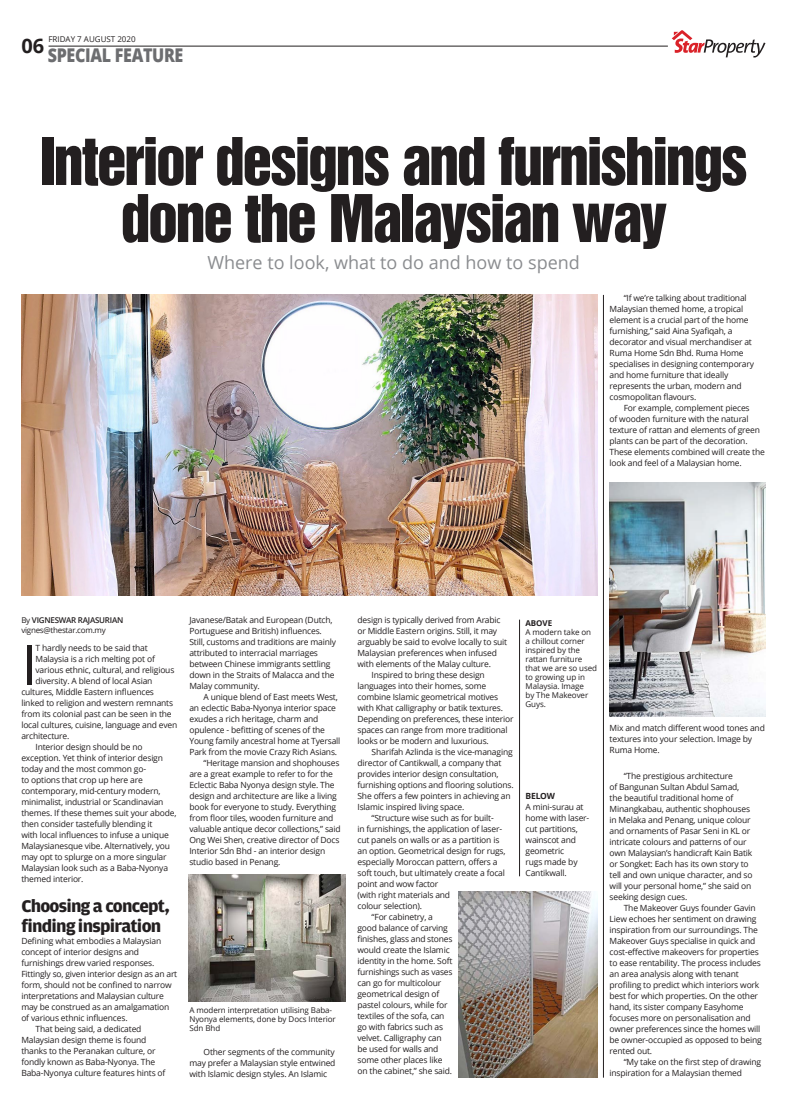
<style>
.page{position:relative;width:787px;height:1106px;background:#fff}
.page>*{position:absolute;margin:0;border:0;box-sizing:border-box;transform-origin:0 0}
.HD-62-HelveticaInser{font:60px/57px "Helvetica Inserat";letter-spacing:-.04em;color:#231f20;text-align:center}
.BT-10_5-Left-AdobeGa{font:54.7px "Open Sans";color:#231f20}
.t1{font:700 20px "Open Sans";color:#231f20}
.t2{font:800 18.9px "Open Sans";letter-spacing:-.02em;color:#6c6d70;scale:.85 1}
.BT-10_5-Left-AdobeGa-2{font:700 18px/20px "Amplitude";letter-spacing:-.04em;color:#231f20;scale:1.05 1}
.SF-OpenSansRegular20{font:18px "Open Sans";color:#8a8c8f}
.BT-10_5-Left-AdobeGa-3{font:8.5px/11px "Open Sans";letter-spacing:-.02em;color:#231f20}
.BT-10_5-Left-AdobeGa-4{font:700 8.5px "Open Sans";letter-spacing:-.02em;color:#231f20}
.t3{font:8px/9px "Open Sans";letter-spacing:-.01em;color:#231f20}
.t4{font:600 8px "Open Sans";letter-spacing:-.03em;color:#231f20}
.t5{font:8px "Open Sans";letter-spacing:-.03em;color:#231f20}
.t6{font:700 8px "Open Sans";letter-spacing:-.01em;color:#231f20}
.s1{font-weight:400}
</style>
<div class="page">
<hr style="left:49px;top:46px;width:619px;height:1px;background:#231f20">
<svg style="left:672px;top:30px;width:93px;height:28px"></svg>
<img style="left:609px;top:483px;width:156px;height:234px">
<img style="left:189px;top:874px;width:156px;height:127px">
<img style="left:21px;top:295px;width:576px;height:300px">
<img style="left:458px;top:891px;width:139px;height:186px">
<hr style="left:519px;top:619px;width:1px;height:257px;background:#231f20">
<hr style="left:603px;top:295px;width:1px;height:782px;background:#231f20">
<p class="t3" style="left:49px;top:35px;width:89px">FRIDAY 7 AUGUST 2020</p>
<p class="t1" style="left:21px;top:32px;width:24px">06</p>
<p class="t2" style="left:48px;top:41px;width:161px">SPECIAL FEATURE</p>
<p class="HD-62-HelveticaInser" style="left:40px;top:134px;width:709px">Interior designs and furnishings done the Malaysian way</p>
<p class="SF-OpenSansRegular20" style="left:207px;top:250px;width:374px">Where to look, what to do and how to spend</p>
<p class="BT-10_5-Left-AdobeGa-3" style="left:609px;top:292px;width:146px;text-indent:14px">“If we’re talking about traditional Malaysian themed home, a tropical element is a crucial part of the home furnishing,” said Aina Syafiqah, a decorator and visual merchandiser at Ruma Home Sdn Bhd. Ruma Home specialises in designing contemporary and home furniture that ideally represents the urban, modern and cosmopolitan flavours.</p>
<p class="BT-10_5-Left-AdobeGa-3" style="left:609px;top:402px;width:157px;text-indent:14px">For example, complement pieces<br>of wooden furniture with the natural texture of rattan and elements of green plants can be part of the decoration.<br>These elements combined will create the look and feel of a Malaysian home.</p>
<p class="t4" style="left:21px;top:614px;width:103px"><span class="s1">By</span> VIGNESWAR RAJASURIAN</p>
<p class="t5" style="left:21px;top:624px;width:86px">vignes@thestar.com.my</p>
<p class="BT-10_5-Left-AdobeGa" style="left:21px;top:627px;width:17px">I</p>
<p class="BT-10_5-Left-AdobeGa-3" style="left:36px;top:642px;width:114px">T hardly needs to be said that</p>
<p class="BT-10_5-Left-AdobeGa-3" style="left:36px;top:653px;width:121px">Malaysia is a rich melting pot of</p>
<p class="BT-10_5-Left-AdobeGa-3" style="left:36px;top:664px;width:140px">various ethnic, cultural, and religious</p>
<p class="BT-10_5-Left-AdobeGa-3" style="left:36px;top:675px;width:118px">diversity. A blend of local Asian</p>
<p class="BT-10_5-Left-AdobeGa-3" style="left:21px;top:686px;width:134px">cultures, Middle Eastern influences</p>
<p class="BT-10_5-Left-AdobeGa-3" style="left:21px;top:697px;width:153px">linked to religion and western remnants</p>
<p class="BT-10_5-Left-AdobeGa-3" style="left:21px;top:708px;width:152px">from its colonial past can be seen in the</p>
<p class="BT-10_5-Left-AdobeGa-3" style="left:21px;top:719px;width:157px">local cultures, cuisine, language and even</p>
<p class="BT-10_5-Left-AdobeGa-3" style="left:21px;top:730px;width:50px">architecture.</p>
<p class="BT-10_5-Left-AdobeGa-3" style="left:21px;top:741px;width:157px;text-indent:14px">Interior design should be no exception. Yet think of interior design today and the most common go-<br>to options that crop up here are contemporary, mid-century modern, minimalist, industrial or Scandinavian themes. If these themes suit your abode, then consider tastefully blending it<br>with local influences to infuse a unique Malaysianesque vibe. Alternatively, you may opt to splurge on a more singular Malaysian look such as a Baba-Nyonya themed interior.</p>
<p class="BT-10_5-Left-AdobeGa-2" style="left:21px;top:896px;width:143px">Choosing a concept, finding inspiration</p>
<p class="BT-10_5-Left-AdobeGa-3" style="left:21px;top:935px;width:157px">Defining what embodies a Malaysian concept of interior designs and furnishings drew varied responses.<br>Fittingly so, given interior design as an art form, should not be confined to narrow interpretations and Malaysian culture may be construed as an amalgamation of various ethnic influences.</p>
<p class="BT-10_5-Left-AdobeGa-3" style="left:21px;top:1023px;width:146px;text-indent:14px">That being said, a dedicated Malaysian design theme is found thanks to the Peranakan culture, or fondly known as Baba-Nyonya. The Baba-Nyonya culture features hints of</p>
<p class="BT-10_5-Left-AdobeGa-3" style="left:189px;top:614px;width:148px">Javanese/Batak and European (Dutch, Portuguese and British) influences.<br>Still, customs and traditions are mainly attributed to interracial marriages between Chinese immigrants settling down in the Straits of Malacca and the Malay community.</p>
<p class="BT-10_5-Left-AdobeGa-3" style="left:189px;top:691px;width:152px;text-indent:14px">A unique blend of East meets West, an eclectic Baba-Nyonya interior space exudes a rich heritage, charm and opulence - befitting of scenes of the Young family ancestral home at Tyersall Park from the movie Crazy Rich Asians.</p>
<p class="BT-10_5-Left-AdobeGa-3" style="left:189px;top:757px;width:153px;text-indent:14px">“Heritage mansion and shophouses are a great example to refer to for the Eclectic Baba Nyonya design style. The design and architecture are like a living book for everyone to study. Everything from floor tiles, wooden furniture and valuable antique decor collections,” said Ong Wei Shen, creative director of Docs Interior Sdn Bhd - an interior design studio based in Penang.</p>
<p class="t3" style="left:189px;top:1005px;width:148px">A modern interpretation utilising Baba-<br>Nyonya elements, done by Docs Interior<br>Sdn Bhd</p>
<p class="BT-10_5-Left-AdobeGa-3" style="left:189px;top:1045px;width:148px;text-align:justify;text-indent:14px">Other segments of the community may prefer a Malaysian style entwined with Islamic design styles. An Islamic</p>
<p class="BT-10_5-Left-AdobeGa-3" style="left:357px;top:614px;width:151px">design is typically derived from Arabic or Middle Eastern origins. Still, it may arguably be said to evolve locally to suit Malaysian preferences when infused with elements of the Malay culture.</p>
<p class="BT-10_5-Left-AdobeGa-3" style="left:357px;top:669px;width:157px;text-indent:14px">Inspired to bring these design languages into their homes, some combine Islamic geometrical motives with Khat calligraphy or batik textures.<br>Depending on preferences, these interior spaces can range from more traditional looks or be modern and luxurious.</p>
<p class="BT-10_5-Left-AdobeGa-3" style="left:357px;top:746px;width:158px;text-indent:14px">Sharifah Azlinda is the vice-managing director of Cantikwall, a company that provides interior design consultation, furnishing options and flooring solutions.<br>She offers a few pointers in achieving an Islamic inspired living space.</p>
<p class="BT-10_5-Left-AdobeGa-3" style="left:357px;top:812px;width:149px;text-indent:14px">“Structure wise such as for built-<br>in furnishings, the application of laser&shy;cut panels on walls or as a partition is an option. Geometrical design for rugs, especially Moroccan pattern, offers a soft touch, but ultimately create a focal point and wow factor<br>(with right materials and<br>colour selection).</p>
<p class="BT-10_5-Left-AdobeGa-3" style="left:357px;top:911px;width:96px;text-indent:14px">“For cabinetry, a good balance of carving finishes, glass and stones would create the Islamic identity in the home. Soft furnishings such as vases can go for multicolour geometrical design of pastel colours, while for textiles of the sofa, can go with fabrics such as velvet. Calligraphy can be used for walls and some other places like on the cabinet,” she said.</p>
<p class="t6" style="left:525px;top:617px;width:28px">ABOVE</p>
<p class="t3" style="left:525px;top:627px;width:73px">A modern take on a chillout corner inspired by the rattan furniture that we are so used to growing up in<br>Malaysia. Image<br>by The Makeover<br>Guys.</p>
<p class="BT-10_5-Left-AdobeGa-4" style="left:525px;top:790px;width:31px">BELOW</p>
<p class="BT-10_5-Left-AdobeGa-3" style="left:525px;top:801px;width:65px">A mini-surau at home with laser&shy;cut partitions, wainscot and geometric<br>rugs made by<br>Cantikwall.</p>
<p class="BT-10_5-Left-AdobeGa-3" style="left:609px;top:721px;width:157px">Mix and match different wood tones and textures into your selection. Image by<br>Ruma Home.</p>
<p class="BT-10_5-Left-AdobeGa-3" style="left:609px;top:769px;width:145px;text-indent:14px">“The prestigious architecture<br>of Bangunan Sultan Abdul Samad, the beautiful traditional home of Minangkabau, authentic shophouses in Melaka and Penang, unique colour and ornaments of Pasar Seni in KL or intricate colours and patterns of our own Malaysian’s handicraft Kain Batik or Songket: Each has its own story to tell and own unique character, and so will your personal home,” she said on seeking design cues.</p>
<p class="BT-10_5-Left-AdobeGa-3" style="left:609px;top:901px;width:154px;text-indent:14px">The Makeover Guys founder Gavin Liew echoes her sentiment on drawing inspiration from our surroundings. The Makeover Guys specialise in quick and cost-effective makeovers for properties to ease rentability. The process includes an area analysis along with tenant profiling to predict which interiors work best for which properties. On the other hand, its sister company Easyhome focuses more on personalisation and owner preferences since the homes will be owner-occupied as opposed to being rented out.</p>
<p class="BT-10_5-Left-AdobeGa-3" style="left:609px;top:1055px;width:153px;text-indent:14px">“My take on the first step of drawing inspiration for a Malaysian themed</p>
</div>
